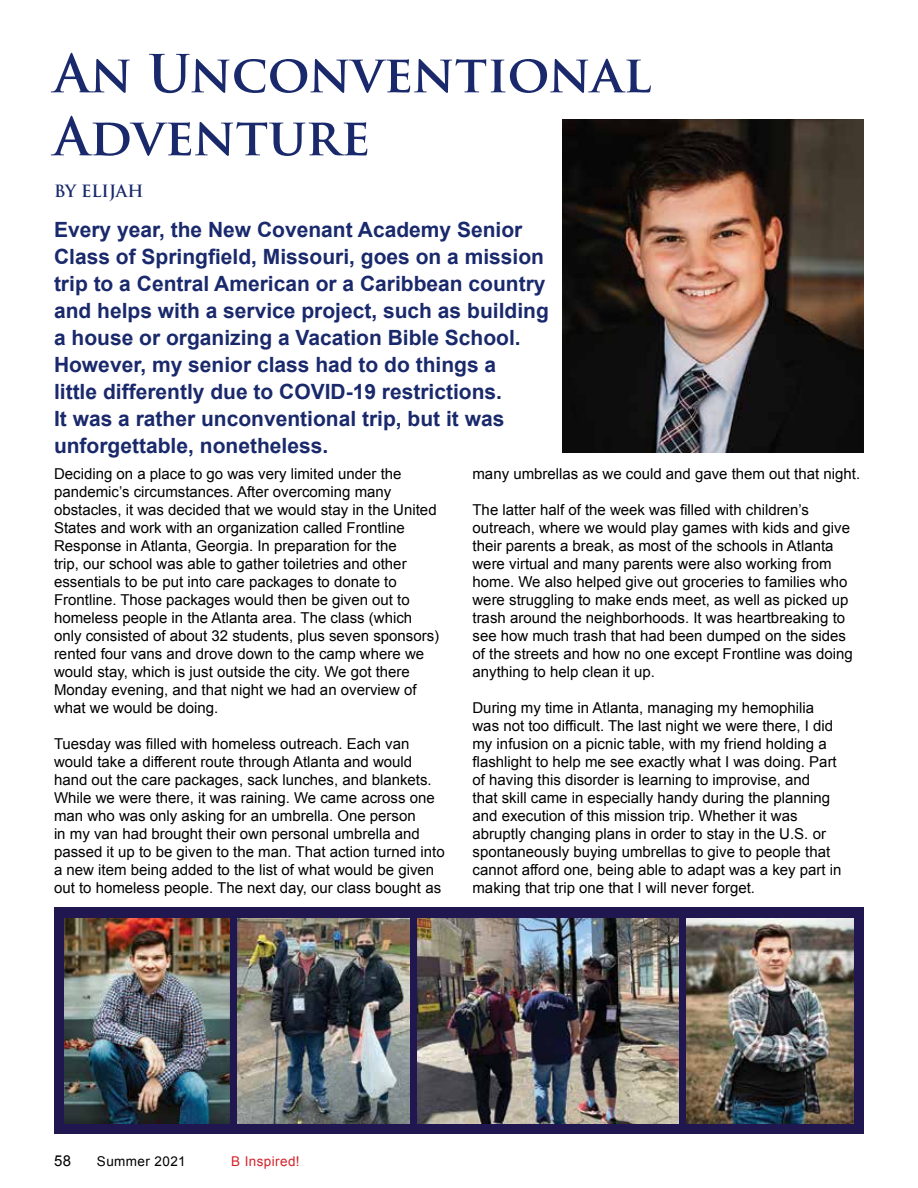
<style>
.page{position:relative;width:918px;height:1188px;background:#fff}
.page>*{position:absolute;margin:0;border:0;box-sizing:border-box;transform-origin:0 0}
.t1{font:700 51px/63px "Trajan Pro";color:#19296c}
.t2{font:700 21px/27px "Arial";color:#19296c}
.t3{font:700 16.5px "Trajan Pro";color:#19296c}
.t4{font:15px/18px "Arial";color:#000}
.t5{font:13.5px "Arial";letter-spacing:.03em;color:#000}
.t6{font:13.5px "Arial";letter-spacing:.03em;color:#d2232a}
</style>
<div class="page">
<div style="left:54px;top:907px;width:810px;height:227px;background:#201751"></div>
<img style="left:65px;top:918px;width:165px;height:205px">
<img style="left:562px;top:120px;width:302px;height:333px">
<img style="left:238px;top:918px;width:172px;height:205px">
<img style="left:418px;top:918px;width:261px;height:205px">
<img style="left:687px;top:918px;width:166px;height:205px">
<h1 class="t1" style="left:54px;top:43px;width:599px">An Unconventional<br>Adventure</h1>
<p class="t3" style="left:54px;top:180px;width:91px">BY ELIJAH</p>
<p class="t2" style="left:54px;top:217px;width:496px">Every year, the New Covenant Academy Senior Class of Springfield, Missouri, goes on a mission trip to a Central American or a Caribbean country and helps with a service project, such as building a house or organizing a Vacation Bible School.<br>However, my senior class had to do things a<br>little differently due to COVID-19 restrictions.<br>It was a rather unconventional trip, but it was unforgettable, nonetheless.</p>
<p class="t4" style="left:54px;top:465px;width:387px">Deciding on a place to go was very limited under the pandemic’s circumstances. After overcoming many obstacles, it was decided that we would stay in the United States and work with an organization called Frontline Response in Atlanta, Georgia. In preparation for the<br>trip, our school was able to gather toiletries and other essentials to be put into care packages to donate to Frontline. Those packages would then be given out to homeless people in the Atlanta area. The class (which only consisted of about 32 students, plus seven sponsors) rented four vans and drove down to the camp where we would stay, which is just outside the city. We got there Monday evening, and that night we had an overview of what we would be doing.</p>
<p class="t4" style="left:54px;top:735px;width:392px">Tuesday was filled with homeless outreach. Each van would take a different route through Atlanta and would hand out the care packages, sack lunches, and blankets.<br>While we were there, it was raining. We came across one man who was only asking for an umbrella. One person<br>in my van had brought their own personal umbrella and passed it up to be given to the man. That action turned into a new item being added to the list of what would be given out to homeless people. The next day, our class bought as</p>
<p class="t4" style="left:472px;top:465px;width:389px">many umbrellas as we could and gave them out that night.</p>
<p class="t4" style="left:472px;top:501px;width:382px">The latter half of the week was filled with children’s outreach, where we would play games with kids and give their parents a break, as most of the schools in Atlanta were virtual and many parents were also working from home. We also helped give out groceries to families who were struggling to make ends meet, as well as picked up trash around the neighborhoods. It was heartbreaking to see how much trash that had been dumped on the sides of the streets and how no one except Frontline was doing anything to help clean it up.</p>
<p class="t4" style="left:472px;top:699px;width:371px">During my time in Atlanta, managing my hemophilia was not too difficult. The last night we were there, I did my infusion on a picnic table, with my friend holding a flashlight to help me see exactly what I was doing. Part of having this disorder is learning to improvise, and<br>that skill came in especially handy during the planning and execution of this mission trip. Whether it was abruptly changing plans in order to stay in the U.S. or spontaneously buying umbrellas to give to people that cannot afford one, being able to adapt was a key part in making that trip one that I will never forget.</p>
<p class="t4" style="left:54px;top:1152px;width:19px">58</p>
<p class="t5" style="left:97px;top:1152px;width:90px">Summer 2021</p>
<p class="t6" style="left:231px;top:1152px;width:70px">B Inspired!</p>
</div>
